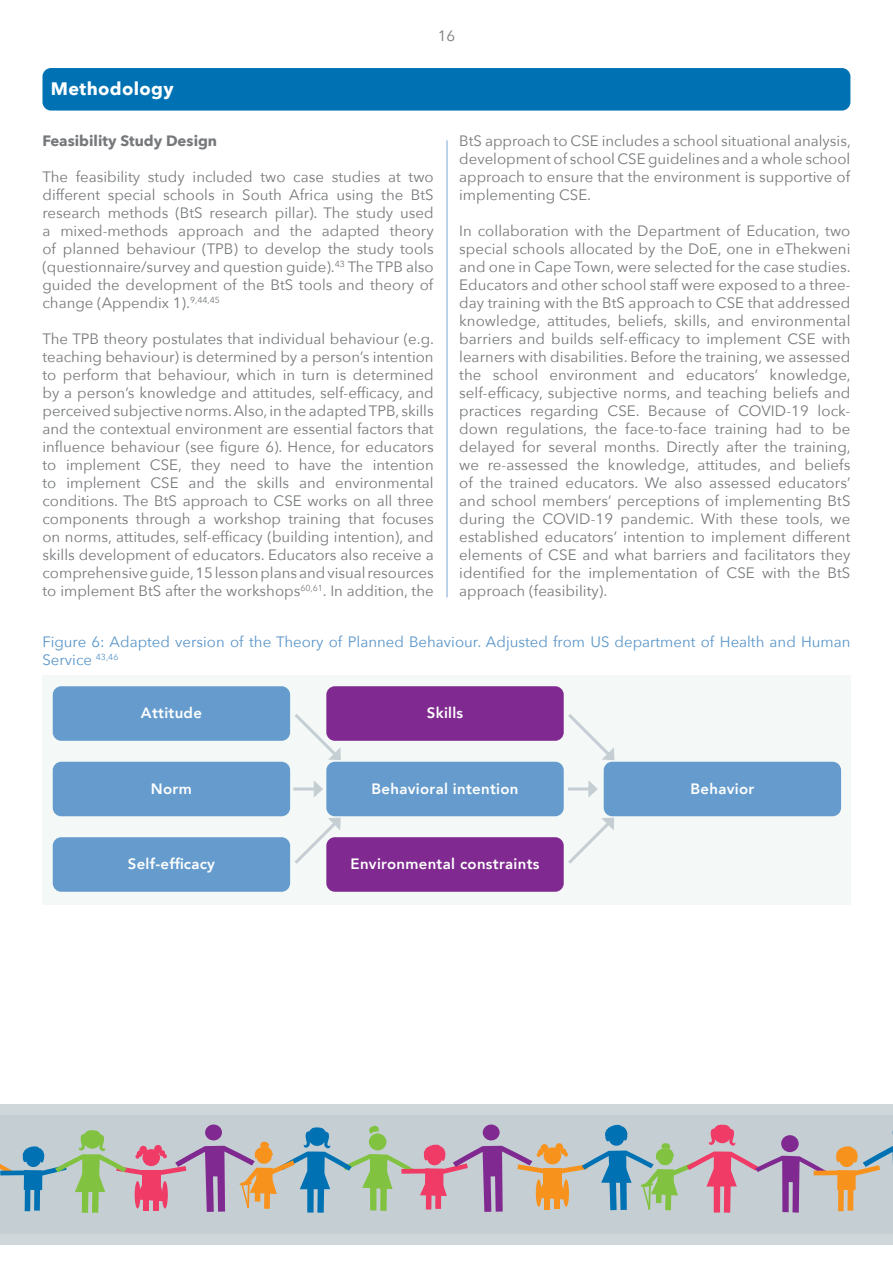
<style>
.page{position:relative;width:893px;height:1263px;background:#fff}
.page>*{position:absolute;margin:0;border:0;box-sizing:border-box;transform-origin:0 0}
.t1{font:700 18px "Avenir Next";letter-spacing:.02em;color:#fff}
.Normal__Web{font:15px/18px "Avenir Next";color:#76787b;text-align:justify}
.t2{font:15px/18px "Avenir Next";color:#5995c9}
.t3{font:800 15px "Avenir";letter-spacing:.02em;color:#fff}
.Normal__Web-2{font:700 15px "Avenir Next";color:#76787b}
</style>
<div class="page">
<div style="left:0;top:1105px;width:893px;height:140px;background:#d0d7db"></div>
<div style="left:0;top:1115px;width:893px;height:119px;background:#c5ced3"></div>
<div style="left:401px;top:1169px;width:28px;height:5px;background:#ef3b66"></div>
<svg style="left:0;top:1164px;width:13px;height:12px"></svg>
<div style="left:0;top:1170px;width:28px;height:5px;background:#0072b3"></div>
<div style="left:814px;top:1170px;width:28px;height:5px;background:#f7931d"></div>
<svg style="left:205px;top:1124px;width:17px;height:17px"></svg>
<svg style="left:420px;top:1124px;width:406px;height:89px"></svg>
<svg style="left:836px;top:1131px;width:57px;height:81px"></svg>
<svg style="left:22px;top:1126px;width:392px;height:87px"></svg>
<div style="left:42px;top:675px;width:808px;height:230px;background:#f4f8f6"></div>
<div style="left:42px;top:68px;width:808px;height:43px;background:#0072b3;border-radius:9px"></div>
<div style="left:53px;top:686px;width:237px;height:55px;background:#659ccd;border-radius:9px"></div>
<div style="left:326px;top:686px;width:238px;height:55px;background:#802990;border-radius:9px"></div>
<div style="left:53px;top:762px;width:237px;height:54px;background:#659ccd;border-radius:9px"></div>
<div style="left:326px;top:762px;width:238px;height:54px;background:#659ccd;border-radius:9px"></div>
<div style="left:604px;top:762px;width:237px;height:54px;background:#659ccd;border-radius:9px"></div>
<div style="left:53px;top:837px;width:237px;height:55px;background:#659ccd;border-radius:9px"></div>
<div style="left:326px;top:837px;width:238px;height:55px;background:#802990;border-radius:9px"></div>
<hr style="left:293px;top:787px;width:23px;height:3px;background:#c5ced3">
<svg style="left:314px;top:781px;width:9px;height:16px"></svg>
<hr style="left:568px;top:787px;width:23px;height:3px;background:#c5ced3">
<svg style="left:588px;top:780px;width:10px;height:18px"></svg>
<svg style="left:295px;top:711px;width:46px;height:49px"></svg>
<svg style="left:568px;top:714px;width:46px;height:46px"></svg>
<svg style="left:295px;top:818px;width:46px;height:49px"></svg>
<svg style="left:568px;top:818px;width:46px;height:46px"></svg>
<hr style="left:447px;top:140px;width:1px;height:457px;background:#7ca8d4">
<p class="t1" style="left:51px;top:73px;width:124px">Methodology</p>
<p class="Normal__Web" style="left:438px;top:26px;width:19px">16</p>
<p class="Normal__Web-2" style="left:42px;top:128px;width:176px">Feasibility Study Design</p>
<p class="Normal__Web" style="left:42px;top:167px;width:393px">The feasibility study included two case studies at two different special schools in South Africa using the BtS research methods (BtS research pillar). The study used a mixed-methods approach and the adapted theory of planned behaviour (TPB) to develop the study tools (questionnaire/survey and question guide).<sup>43</sup> The TPB also guided the development of the BtS tools and theory of change (Appendix 1).<sup>9,44,45</sup></p>
<p class="Normal__Web" style="left:42px;top:329px;width:393px">The TPB theory postulates that individual behaviour (e.g. teaching behaviour) is determined by a person’s intention to perform that behaviour, which in turn is determined by a person’s knowledge and attitudes, self-efficacy, and perceived subjective norms. Also, in the adapted TPB, skills and the contextual environment are essential factors that influence behaviour (see figure 6). Hence, for educators to implement CSE, they need to have the intention to implement CSE and the skills and environmental conditions. The BtS approach to CSE works on all three components through a workshop training that focuses on norms, attitudes, self-efficacy (building intention), and skills development of educators. Educators also receive a comprehensive guide, 15 lesson plans and visual resources to implement BtS after the workshops<sup>60,61</sup>. In addition, the</p>
<p class="Normal__Web" style="left:459px;top:131px;width:393px">BtS approach to CSE includes a school situational analysis, development of school CSE guidelines and a whole school approach to ensure that the environment is supportive of implementing CSE.</p>
<p class="Normal__Web" style="left:459px;top:221px;width:393px">In collaboration with the Department of Education, two special schools allocated by the DoE, one in eThekweni and one in Cape Town, were selected for the case studies.<br>Educators and other school staff were exposed to a three&shy;day training with the BtS approach to CSE that addressed knowledge, attitudes, beliefs, skills, and environmental barriers and builds self-efficacy to implement CSE with learners with disabilities. Before the training, we assessed the school environment and educators’ knowledge, self-efficacy, subjective norms, and teaching beliefs and practices regarding CSE. Because of COVID-19 lock&shy;down regulations, the face-to-face training had to be delayed for several months. Directly after the training, we re-assessed the knowledge, attitudes, and beliefs of the trained educators. We also assessed educators’ and school members’ perceptions of implementing BtS during the COVID-19 pandemic. With these tools, we established educators’ intention to implement different elements of CSE and what barriers and facilitators they identified for the implementation of CSE with the BtS approach (feasibility).</p>
<p class="t2" style="left:43px;top:632px;width:809px">Figure 6: Adapted version of the Theory of Planned Behaviour. Adjusted from US department of Health and Human<br>Service <sup>43,46</sup></p>
<p class="t3" style="left:141px;top:701px;width:63px">Attitude</p>
<p class="t3" style="left:427px;top:701px;width:38px">Skills</p>
<p class="t3" style="left:151px;top:777px;width:43px">Norm</p>
<p class="t3" style="left:372px;top:777px;width:148px">Behavioral intention</p>
<p class="t3" style="left:690px;top:777px;width:65px">Behavior</p>
<p class="t3" style="left:128px;top:852px;width:89px">Self-efficacy</p>
<p class="t3" style="left:351px;top:852px;width:190px">Environmental constraints</p>
</div>
